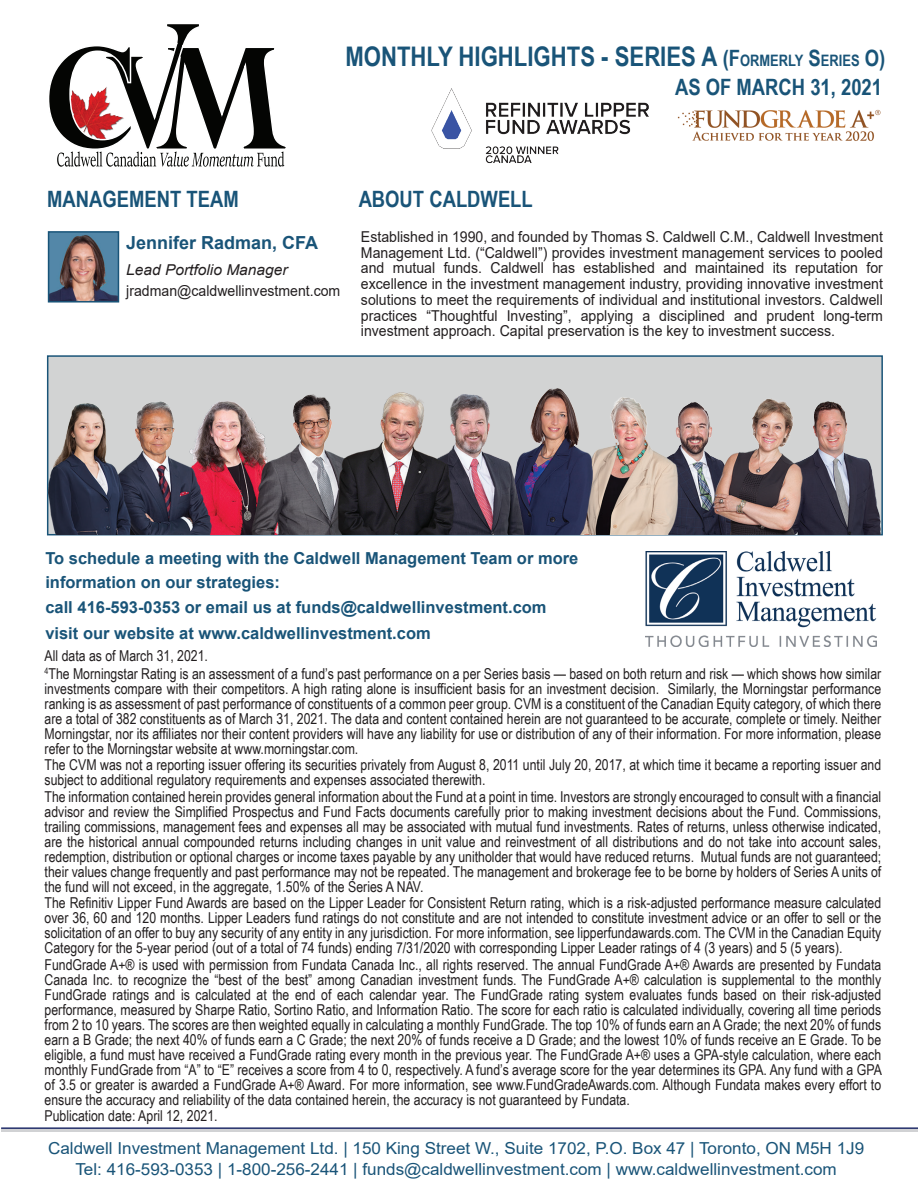
<style>
.page{position:relative;width:918px;height:1188px;background:#fff}
.page>*{position:absolute;margin:0;border:0;box-sizing:border-box;transform-origin:0 0}
.t1{font:700 27px "Arial Narrow";color:#195478}
.t2{font:700 22.5px "Arial Narrow";color:#195478}
.t3{font:700 18px "Arial";color:#195478}
.t4{font:700 16.5px/24px "Arial";color:#195478}
.t5{font:16.5px/21px "Arial";color:#195478;text-align:center;scale:1.04 1}
.t6{font:15px/15px "Arial Narrow";color:#231f20;text-align:justify}
.t7{font:15px/15.8px "Arial";color:#231f20;text-align:justify;scale:.94 1}
.t8{font:italic 15px "Arial";color:#231f20;scale:1.04 1}
.s1{font-size:22.5px}
.s2{font-size:15.75px}
</style>
<div class="page">
<hr style="left:1px;top:1128px;width:917px;height:4px;background:#d1d2d4">
<hr style="left:1px;top:1127px;width:917px;height:2px;background:#232f6b">
<img style="left:645px;top:552px;width:231px;height:94px">
<img style="left:431px;top:88px;width:218px;height:75px">
<img style="left:677px;top:109px;width:204px;height:32px">
<img style="left:46px;top:356px;width:837px;height:178px">
<img style="left:51px;top:234px;width:65px;height:66px">
<div style="left:48px;top:231px;width:71px;height:72px;border:2px solid #195478"></div>
<svg style="left:49px;top:24px;width:237px;height:143px"></svg>
<h1 class="t1" style="left:345px;top:36px;width:541px">MONTHLY HIGHLIGHTS - SERIES A <span class="s1">(F</span><span class="s2">ORMERLY</span> <span class="s1">S</span><span class="s2">ERIES</span> <span class="s1">O)</span></h1>
<h2 class="t2" style="left:675px;top:70px;width:209px">AS OF MARCH 31, 2021</h2>
<h2 class="t2" style="left:47px;top:183px;width:193px">MANAGEMENT TEAM</h2>
<h2 class="t2" style="left:359px;top:183px;width:176px">ABOUT CALDWELL</h2>
<p class="t7" style="left:361px;top:229px;width:557px">Established in 1990, and founded by Thomas S. Caldwell C.M., Caldwell Investment Management Ltd. (“Caldwell”) provides investment management services to pooled and mutual funds. Caldwell has established and maintained its reputation for excellence in the investment management industry, providing innovative investment solutions to meet the requirements of individual and institutional investors. Caldwell practices “Thoughtful Investing”, applying a disciplined and prudent long-term investment approach. Capital preservation is the key to investment success.</p>
<p class="t3" style="left:126px;top:230px;width:194px">Jennifer Radman, CFA</p>
<p class="t8" style="left:126px;top:260px;width:157px">Lead Portfolio Manager</p>
<p class="t7" style="left:126px;top:282px;width:229px">jradman@caldwellinvestment.com</p>
<p class="t4" style="left:45px;top:546px;width:535px">To schedule a meeting with the Caldwell Management Team or more information on our strategies:</p>
<p class="t4" style="left:45px;top:595px;width:503px;line-height:25.5px">call 416-593-0353 or email us at funds@caldwellinvestment.com visit our website at www.caldwellinvestment.com</p>
<p class="t6" style="left:45px;top:646px;width:838px;line-height:18px">All data as of March 31, 2021.<br><sup>4</sup>The Morningstar Rating is an assessment of a fund’s past performance on a per Series basis — based on both return and risk — which shows how similar</p>
<p class="t6" style="left:45px;top:680px;width:838px">investments compare with their competitors. A high rating alone is insufficient basis for an investment decision. Similarly, the Morningstar performance ranking is as assessment of past performance of constituents of a common peer group. CVM is a constituent of the Canadian Equity category, of which there are a total of 382 constituents as of March 31, 2021. The data and content contained herein are not guaranteed to be accurate, complete or timely. Neither Morningstar, nor its affiliates nor their content providers will have any liability for use or distribution of any of their information. For more information, please refer to the Morningstar website at www.morningstar.com.</p>
<p class="t6" style="left:45px;top:757px;width:838px">The CVM was not a reporting issuer offering its securities privately from August 8, 2011 until July 20, 2017, at which time it became a reporting issuer and subject to additional regulatory requirements and expenses associated therewith.</p>
<p class="t6" style="left:45px;top:788px;width:838px">The information contained herein provides general information about the Fund at a point in time. Investors are strongly encouraged to consult with a financial advisor and review the Simplified Prospectus and Fund Facts documents carefully prior to making investment decisions about the Fund. Commissions, trailing commissions, management fees and expenses all may be associated with mutual fund investments. Rates of returns, unless otherwise indicated, are the historical annual compounded returns including changes in unit value and reinvestment of all distributions and do not take into account sales, redemption, distribution or optional charges or income taxes payable by any unitholder that would have reduced returns. Mutual funds are not guaranteed; their values change frequently and past performance may not be repeated. The management and brokerage fee to be borne by holders of Series A units of the fund will not exceed, in the aggregate, 1.50% of the Series A NAV.</p>
<p class="t6" style="left:45px;top:895px;width:838px">The Refinitiv Lipper Fund Awards are based on the Lipper Leader for Consistent Return rating, which is a risk-adjusted performance measure calculated over 36, 60 and 120 months. Lipper Leaders fund ratings do not constitute and are not intended to constitute investment advice or an offer to sell or the solicitation of an offer to buy any security of any entity in any jurisdiction. For more information, see lipperfundawards.com. The CVM in the Canadian Equity Category for the 5-year period (out of a total of 74 funds) ending 7/31/2020 with corresponding Lipper Leader ratings of 4 (3 years) and 5 (5 years).</p>
<p class="t6" style="left:45px;top:956px;width:839px">FundGrade A+® is used with permission from Fundata Canada Inc., all rights reserved. The annual FundGrade A+® Awards are presented by Fundata Canada Inc. to recognize the “best of the best” among Canadian investment funds. The FundGrade A+® calculation is supplemental to the monthly FundGrade ratings and is calculated at the end of each calendar year. The FundGrade rating system evaluates funds based on their risk-adjusted performance, measured by Sharpe Ratio, Sortino Ratio, and Information Ratio. The score for each ratio is calculated individually, covering all time periods from 2 to 10 years. The scores are then weighted equally in calculating a monthly FundGrade. The top 10% of funds earn an A Grade; the next 20% of funds earn a B Grade; the next 40% of funds earn a C Grade; the next 20% of funds receive a D Grade; and the lowest 10% of funds receive an E Grade. To be eligible, a fund must have received a FundGrade rating every month in the previous year. The FundGrade A+® uses a GPA-style calculation, where each monthly FundGrade from “A” to “E” receives a score from 4 to 0, respectively. A fund’s average score for the year determines its GPA. Any fund with a GPA of 3.5 or greater is awarded a FundGrade A+® Award. For more information, see www.FundGradeAwards.com. Although Fundata makes every effort to ensure the accuracy and reliability of the data contained herein, the accuracy is not guaranteed by Fundata.</p>
<p class="t6" style="left:45px;top:1108px;width:175px">Publication date: April 12, 2021.</p>
<p class="t5" style="left:48px;top:1138px;width:786px">Caldwell Investment Management Ltd. | 150 King Street W., Suite 1702, P.O. Box 47 | Toronto, ON M5H 1J9<br>Tel: 416-593-0353 | 1-800-256-2441 | funds@caldwellinvestment.com | www.caldwellinvestment.com</p>
</div>
